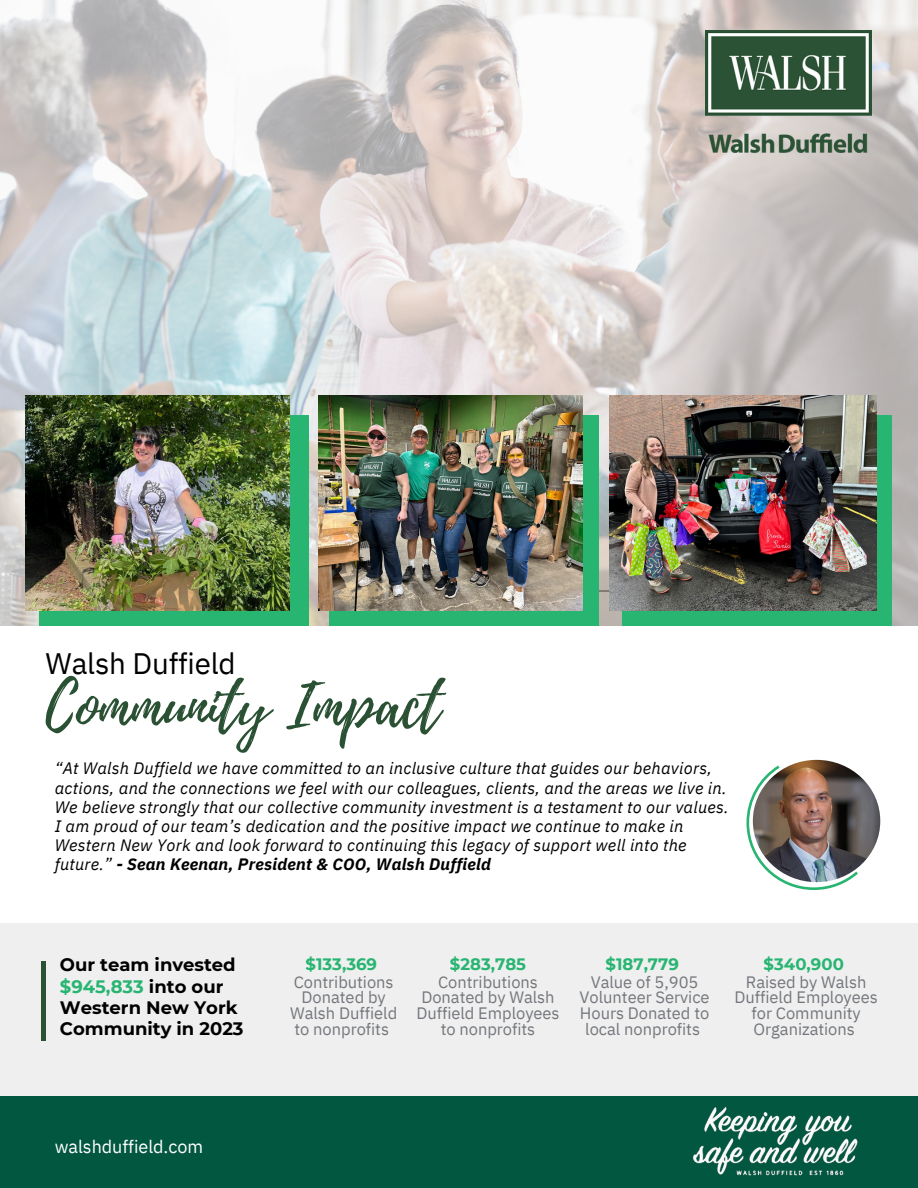
<style>
.page{position:relative;width:918px;height:1188px;background:#fff}
.page>*{position:absolute;margin:0;border:0;box-sizing:border-box;transform-origin:0 0}
.t1{font:60.3px "Playlist Script";color:#2b5134}
.t2{font:29.55px "IBM Plex Sans";letter-spacing:-.005em;color:#000}
.t3{font:700 18px/21.3px "Montserrat";color:#000}
.t4{font:18px "IBM Plex Sans";color:#fff}
.t5{font:italic 16.5px/19.2px "IBM Plex Sans";letter-spacing:.015em;color:#000}
.t6{font:16.5px/15.8px "IBM Plex Sans";color:#74777b;text-align:center}
.t7{font:700 16.5px "Montserrat";color:#28b572}
.s1{font-weight:700}
.s2{color:#28b572}
</style>
<div class="page">
<svg style="left:746px;top:766px;width:112px;height:124px"></svg>
<img style="left:753px;top:760px;width:127px;height:122px;border-radius:50%">
<img style="left:0;top:0;width:918px;height:625px">
<div style="left:622px;top:416px;width:270px;height:210px;background:#28b572"></div>
<img style="left:609px;top:396px;width:268px;height:215px">
<div style="left:329px;top:416px;width:270px;height:210px;background:#28b572"></div>
<img style="left:319px;top:396px;width:263px;height:215px">
<div style="left:39px;top:416px;width:270px;height:210px;background:#28b572"></div>
<img style="left:25px;top:396px;width:265px;height:215px">
<div style="left:0;top:923px;width:918px;height:187px;background:#efeff0"></div>
<div style="left:41px;top:962px;width:5px;height:79px;background:#2b5135"></div>
<div style="left:0;top:1096px;width:918px;height:92px;background:#01573f"></div>
<img style="left:692px;top:1106px;width:166px;height:70px">
<img style="left:706px;top:31px;width:165px;height:121px">
<p class="t2" style="left:46px;top:644px;width:192px">Walsh Duffield</p>
<p class="t1" style="left:46px;top:663px;width:396px">Community Impact</p>
<p class="t5" style="left:55px;top:759px;width:675px">“At Walsh Duffield we have committed to an inclusive culture that guides our behaviors, actions, and the connections we feel with our colleagues, clients, and the areas we live in.<br>We believe strongly that our collective community investment is a testament to our values.<br>I am proud of our team’s dedication and the positive impact we continue to make in Western New York and look forward to continuing this legacy of support well into the future.” <span class="s1">- Sean Keenan, President &amp; COO, Walsh Duffield</span></p>
<h2 class="t3" style="left:60px;top:954px;width:185px">Our team invested <span class="s2">$945,833</span> into our<br>Western New York<br>Community in 2023</h2>
<p class="t7" style="left:306px;top:954px;width:73px">$133,369</p>
<p class="t6" style="left:290px;top:973px;width:109px">Contributions<br>Donated by<br>Walsh Duffield to nonprofits</p>
<p class="t7" style="left:450px;top:954px;width:78px">$283,785</p>
<p class="t6" style="left:416px;top:973px;width:145px">Contributions<br>Donated by Walsh<br>Duffield Employees to nonprofits</p>
<p class="t7" style="left:606px;top:954px;width:75px">$187,779</p>
<p class="t6" style="left:580px;top:973px;width:132px">Value of 5,905<br>Volunteer Service<br>Hours Donated to local nonprofits</p>
<p class="t7" style="left:764px;top:954px;width:82px">$340,900</p>
<p class="t6" style="left:734px;top:973px;width:145px">Raised by Walsh<br>Duffield Employees for Community<br>Organizations</p>
<p class="t4" style="left:55px;top:1134px;width:150px">walshduffield.com</p>
</div>
